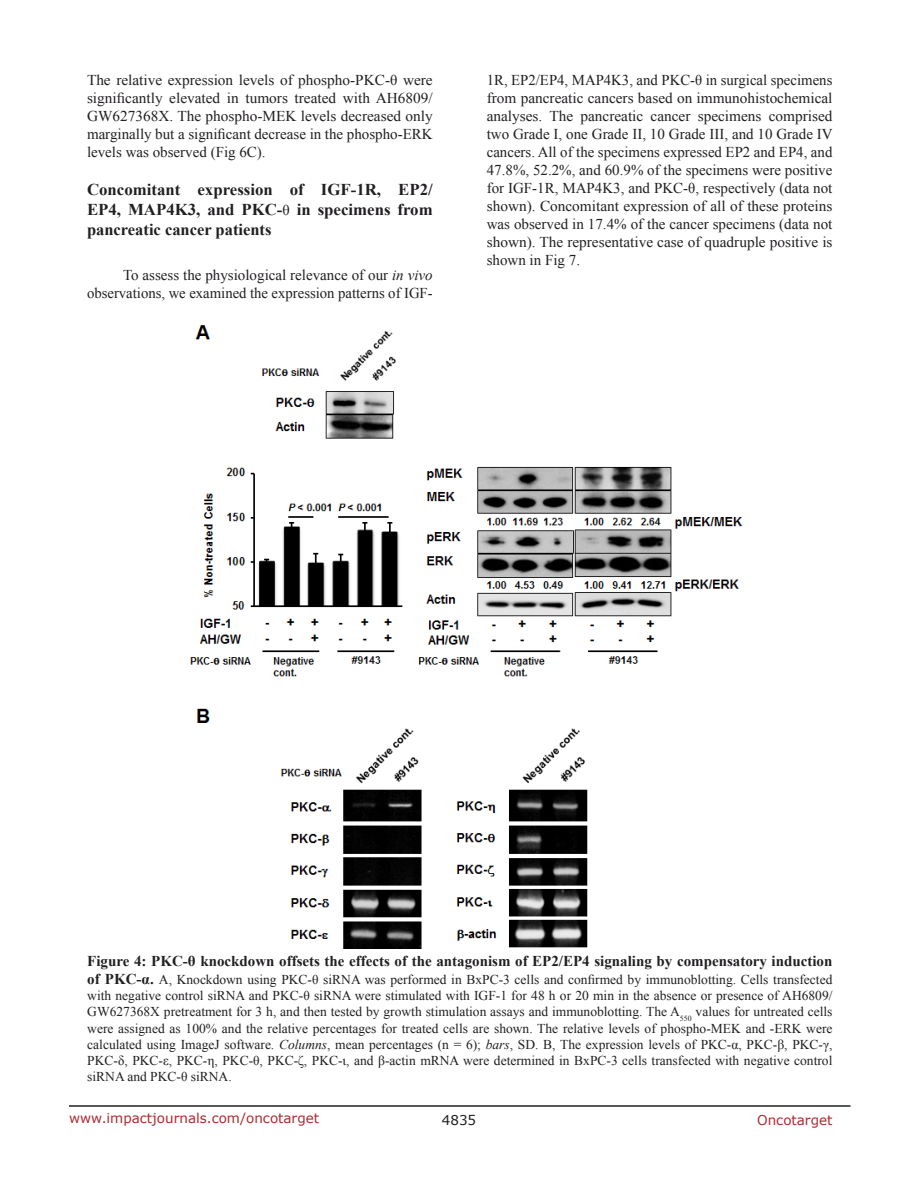
<style>
.page{position:relative;width:918px;height:1188px;background:#fff}
.page>*{position:absolute;margin:0;border:0;box-sizing:border-box;transform-origin:0 0}
.SubHeading{font:700 16.5px/19.8px "Times New Roman";color:#221f22;text-align:justify}
.BodyText{font:15px/18px "Times New Roman";color:#221f22;text-align:justify}
.FigureText{font:700 15px "Times New Roman";color:#221f22}
.FigureText-2{font:13.5px/16.2px "Times New Roman";color:#221f22;text-align:justify}
.t1{font:13.5px "Verdana";color:#ac2b31}
.t2{font:13.5px "Verdana";color:#221f22}
.s1{font-weight:400;font-size:15px}
.s2{font-style:italic}
.s3{font-weight:700;font-size:15px}
</style>
<div class="page">
<hr style="left:69px;top:1105px;width:781px;height:2px;background:#231f20">
<img style="left:190px;top:325px;width:553px;height:623px">
<p class="BodyText" style="left:87px;top:71px;width:347px">The relative expression levels of phospho-PKC-θ were significantly elevated in tumors treated with AH6809/ GW627368X. The phospho-MEK levels decreased only marginally but a significant decrease in the phospho-ERK levels was observed (Fig 6C).</p>
<p class="SubHeading" style="left:87px;top:179px;width:347px">Concomitant expression of IGF-1R, EP2/ EP4, MAP4K3, and PKC-<span class="s1">θ</span> in specimens from pancreatic cancer patients</p>
<p class="BodyText" style="left:87px;top:266px;width:347px;text-align:right">To assess the physiological relevance of our <span class="s2">in vivo </span>observations, we examined the expression patterns of IGF-</p>
<p class="BodyText" style="left:487px;top:71px;width:348px">1R, EP2/EP4, MAP4K3, and PKC-θ in surgical specimens from pancreatic cancers based on immunohistochemical analyses. The pancreatic cancer specimens comprised two Grade I, one Grade II, 10 Grade III, and 10 Grade IV cancers. All of the specimens expressed EP2 and EP4, and 47.8%, 52.2%, and 60.9% of the specimens were positive for IGF-1R, MAP4K3, and PKC-θ, respectively (data not shown). Concomitant expression of all of these proteins was observed in 17.4% of the cancer specimens (data not shown). The representative case of quadruple positive is shown in Fig 7.</p>
<p class="FigureText" style="left:87px;top:951px;width:747px">Figure 4: PKC-θ knockdown offsets the effects of the antagonism of EP2/EP4 signaling by compensatory induction</p>
<p class="FigureText-2" style="left:87px;top:971px;width:747px"><span class="s3">of PKC-α.</span> A, Knockdown using PKC-θ siRNA was performed in BxPC-3 cells and confirmed by immunoblotting. Cells transfected with negative control siRNA and PKC-θ siRNA were stimulated with IGF-1 for 48 h or 20 min in the absence or presence of AH6809/ GW627368X pretreatment for 3 h, and then tested by growth stimulation assays and immunoblotting. The A<sub>550</sub> values for untreated cells were assigned as 100% and the relative percentages for treated cells are shown. The relative levels of phospho-MEK and -ERK were calculated using ImageJ software. <span class="s2">Columns</span>, mean percentages (n = 6); <span class="s2">bars</span>, SD. B, The expression levels of PKC-α, PKC-β, PKC-γ, PKC-δ, PKC-ε, PKC-η, PKC-θ, PKC-ζ, PKC-ι, and β-actin mRNA were determined in BxPC-3 cells transfected with negative control siRNA and PKC-θ siRNA.</p>
<p class="t1" style="left:69px;top:1109px;width:252px">www.impactjournals.com/oncotarget</p>
<p class="t2" style="left:442px;top:1111px;width:36px">4835</p>
<p class="t1" style="left:757px;top:1111px;width:77px">Oncotarget</p>
</div>
